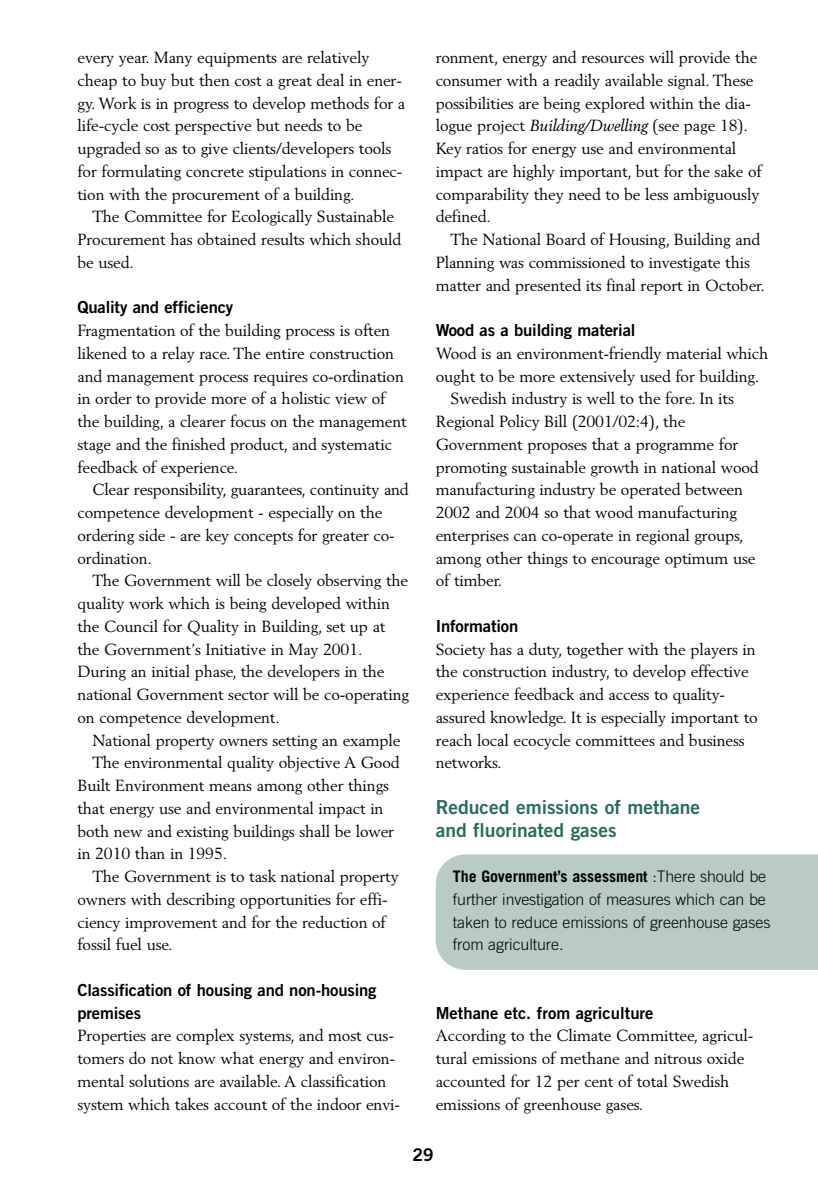
<style>
.page{position:relative;width:818px;height:1199px;background:#fff}
.page>*{position:absolute;margin:0;border:0;box-sizing:border-box;transform-origin:0 0}
.t1{font:19.25px/22.8px "Trade Gothic Bold Two";color:#296b60}
.t2{font:17.5px "Trade Gothic Bold Two";color:#000}
.t3{font:16.62px/22.8px "Trade Gothic Bold Two";letter-spacing:-.01em;color:#000}
.t4{font:15.92px/22.8px "Berling";letter-spacing:-.01em;color:#000}
.t5{font:300 15.92px/22.8px "Trade Gothic";letter-spacing:-.005em;color:#000}
.s1{font-style:italic}
.s2{font-weight:700}
</style>
<div class="page">
<div style="left:435px;top:854px;width:382px;height:116px;background:#b9cbc5"></div>
<p class="t4" style="left:77px;top:47px;width:329px">every year. Many equipments are relatively cheap to buy but then cost a great deal in ener&shy;gy. Work is in progress to develop methods for a life-cycle cost perspective but needs to be upgraded so as to give clients/developers tools for formulating concrete stipulations in connec&shy;tion with the procurement of a building.</p>
<p class="t4" style="left:77px;top:206px;width:325px;text-indent:15px">The Committee for Ecologically Sustainable<br>Procurement has obtained results which should be used.</p>
<p class="t3" style="left:77px;top:297px;width:157px">Quality and efficiency</p>
<p class="t4" style="left:77px;top:320px;width:331px">Fragmentation of the building process is often likened to a relay race. The entire construction and management process requires co-ordination in order to provide more of a holistic view of the building, a clearer focus on the management stage and the finished product, and systematic feedback of experience.</p>
<p class="t4" style="left:77px;top:479px;width:333px;text-indent:15px">Clear responsibility, guarantees, continuity and competence development - especially on the ordering side - are key concepts for greater co&shy;ordination.</p>
<p class="t4" style="left:77px;top:570px;width:333px;text-indent:15px">The Government will be closely observing the quality work which is being developed within the Council for Quality in Building, set up at the Government’s Initiative in May 2001.<br>During an initial phase, the developers in the national Government sector will be co-operating on competence development.</p>
<p class="t4" style="left:92px;top:730px;width:309px">National property owners setting an example</p>
<p class="t4" style="left:92px;top:752px;width:308px">The environmental quality objective A Good</p>
<p class="t4" style="left:77px;top:775px;width:313px">Built Environment means among other things</p>
<p class="t4" style="left:77px;top:798px;width:307px">that energy use and environmental impact in</p>
<p class="t4" style="left:77px;top:821px;width:318px">both new and existing buildings shall be lower</p>
<p class="t4" style="left:77px;top:843px;width:151px">in 2010 than in 1995.</p>
<p class="t4" style="left:92px;top:866px;width:308px">The Government is to task national property</p>
<p class="t4" style="left:77px;top:889px;width:311px">owners with describing opportunities for effi-</p>
<p class="t4" style="left:77px;top:912px;width:310px">ciency improvement and for the reduction of</p>
<p class="t4" style="left:77px;top:934px;width:97px">fossil fuel use.</p>
<p class="t3" style="left:77px;top:980px;width:300px">Classification of housing and non-housing premises</p>
<p class="t4" style="left:77px;top:1025px;width:324px">Properties are complex systems, and most cus&shy;tomers do not know what energy and environ&shy;mental solutions are available. A classification system which takes account of the indoor envi-</p>
<p class="t4" style="left:435px;top:47px;width:327px">ronment, energy and resources will provide the consumer with a readily available signal. These possibilities are being explored within the dia&shy;logue project <span class="s1">Building/Dwelling</span> (see page 18).<br>Key ratios for energy use and environmental impact are highly important, but for the sake of comparability they need to be less ambiguously defined.</p>
<p class="t4" style="left:435px;top:229px;width:330px;text-indent:15px">The National Board of Housing, Building and<br>Planning was commissioned to investigate this matter and presented its final report in October.</p>
<p class="t3" style="left:435px;top:320px;width:201px">Wood as a building material</p>
<p class="t4" style="left:435px;top:343px;width:334px">Wood is an environment-friendly material which</p>
<p class="t4" style="left:435px;top:366px;width:325px">ought to be more extensively used for building.</p>
<p class="t4" style="left:450px;top:388px;width:285px">Swedish industry is well to the fore. In its</p>
<p class="t4" style="left:435px;top:411px;width:251px">Regional Policy Bill (2001/02:4), the</p>
<p class="t4" style="left:435px;top:434px;width:304px">Government proposes that a programme for</p>
<p class="t4" style="left:435px;top:457px;width:324px">promoting sustainable growth in national wood</p>
<p class="t4" style="left:435px;top:479px;width:309px">manufacturing industry be operated between</p>
<p class="t4" style="left:435px;top:502px;width:303px">2002 and 2004 so that wood manufacturing</p>
<p class="t4" style="left:435px;top:525px;width:309px">enterprises can co-operate in regional groups,</p>
<p class="t4" style="left:435px;top:548px;width:321px">among other things to encourage optimum use</p>
<p class="t4" style="left:435px;top:570px;width:68px">of timber.</p>
<p class="t3" style="left:435px;top:616px;width:84px">Information</p>
<p class="t4" style="left:435px;top:639px;width:323px">Society has a duty, together with the players in the construction industry, to develop effective experience feedback and access to quality&shy;assured knowledge. It is especially important to reach local ecocycle committees and business networks.</p>
<p class="t1" style="left:435px;top:797px;width:266px">Reduced emissions of methane and fluorinated gases</p>
<p class="t5" style="left:452px;top:866px;width:319px"><span class="s2">The Government’s assessment</span> :There should be further investigation of measures which can be taken to reduce emissions of greenhouse gases from agriculture.</p>
<p class="t3" style="left:435px;top:1003px;width:219px">Methane etc. from agriculture</p>
<p class="t4" style="left:435px;top:1025px;width:319px">According to the Climate Committee, agricul&shy;tural emissions of methane and nitrous oxide accounted for 12 per cent of total Swedish emissions of greenhouse gases.</p>
<p class="t2" style="left:412px;top:1148px;width:23px">29</p>
</div>
